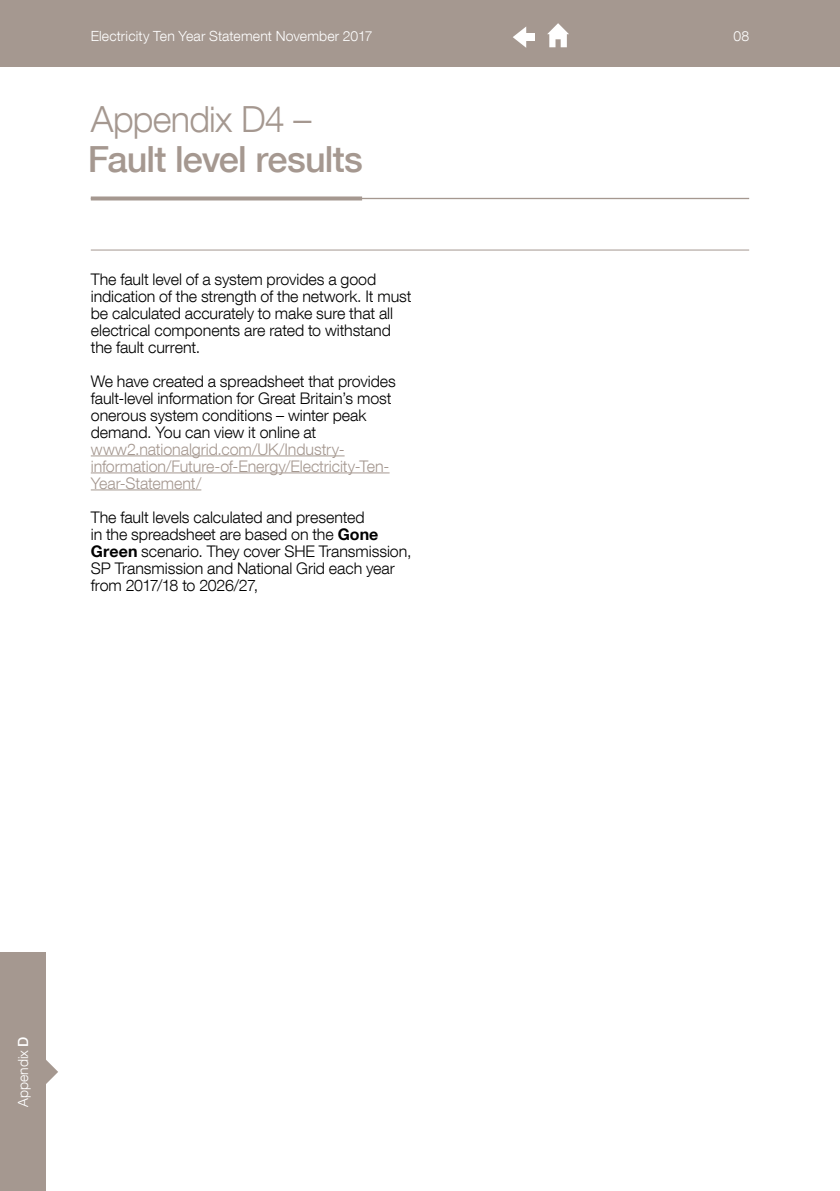
<style>
.page{position:relative;width:840px;height:1191px;background:#fff}
.page>*{position:absolute;margin:0;border:0;box-sizing:border-box;transform-origin:0 0}
.t1{font:500 36px "Helvetica Neue LT Com";letter-spacing:-.02em;color:#a59890}
.t2{font:300 36px "Helvetica Neue LT Com";letter-spacing:-.02em;color:#a59890}
.t3{font:300 16px/17px "Helvetica Neue LT Com";letter-spacing:-.005em;color:#000}
.t4{font:300 16px/17px "Helvetica Neue LT Com";letter-spacing:-.005em;color:#a59890}
.t5{font:300 14px "Helvetica Neue LT Com";letter-spacing:.01em;color:#fff}
.s1{font-weight:700}
.s2{font-weight:500}
</style>
<div class="page">
<hr style="left:91px;top:249px;width:657px;height:1px;background:#a59890">
<hr style="left:91px;top:198px;width:657px;height:1px;background:#a59890">
<svg style="left:91px;top:196px;width:271px;height:4px"></svg>
<hr style="left:91px;top:455px;width:253px;height:1px;background:#a59890">
<hr style="left:91px;top:472px;width:298px;height:1px;background:#a59890">
<hr style="left:91px;top:489px;width:110px;height:1px;background:#a59890">
<div style="left:0;top:952px;width:45px;height:239px;background:#a59890"></div>
<svg style="left:45px;top:1059px;width:13px;height:25px"></svg>
<div style="left:0;top:0;width:839px;height:66px;background:#a59890"></div>
<svg style="left:547px;top:23px;width:21px;height:24px"></svg>
<svg style="left:513px;top:27px;width:13px;height:21px"></svg>
<div style="left:522px;top:33px;width:12px;height:8px;background:#fff"></div>
<p class="t5" style="left:91px;top:28px;width:283px">Electricity Ten Year Statement November 2017</p>
<p class="t5" style="left:733px;top:28px;width:17px">08</p>
<h1 class="t2" style="left:91px;top:97px;width:222px">Appendix D4 –</h1>
<h1 class="t1" style="left:88px;top:137px;width:276px">Fault level results</h1>
<p class="t3" style="left:91px;top:270px;width:322px">The fault level of a system provides a good indication of the strength of the network. It must be calculated accurately to make sure that all electrical components are rated to withstand the fault current.</p>
<p class="t3" style="left:91px;top:372px;width:306px">We have created a spreadsheet that provides fault-level information for Great Britain’s most onerous system conditions – winter peak demand. You can view it online at</p>
<p class="t4" style="left:91px;top:440px;width:300px">www2.nationalgrid.com/UK/Industry&shy;information/Future-of-Energy/Electricity-Ten-<br>Year-Statement/</p>
<p class="t3" style="left:91px;top:508px;width:322px">The fault levels calculated and presented<br>in the spreadsheet are based on the <span class="s1">Gone Green</span> scenario. They cover SHE Transmission, SP Transmission and National Grid each year from 2017/18 to 2026/27,</p>
<p class="t5" style="left:15px;top:1107px;width:72px;rotate:-90deg">Appendix <span class="s2">D</span></p>
</div>
